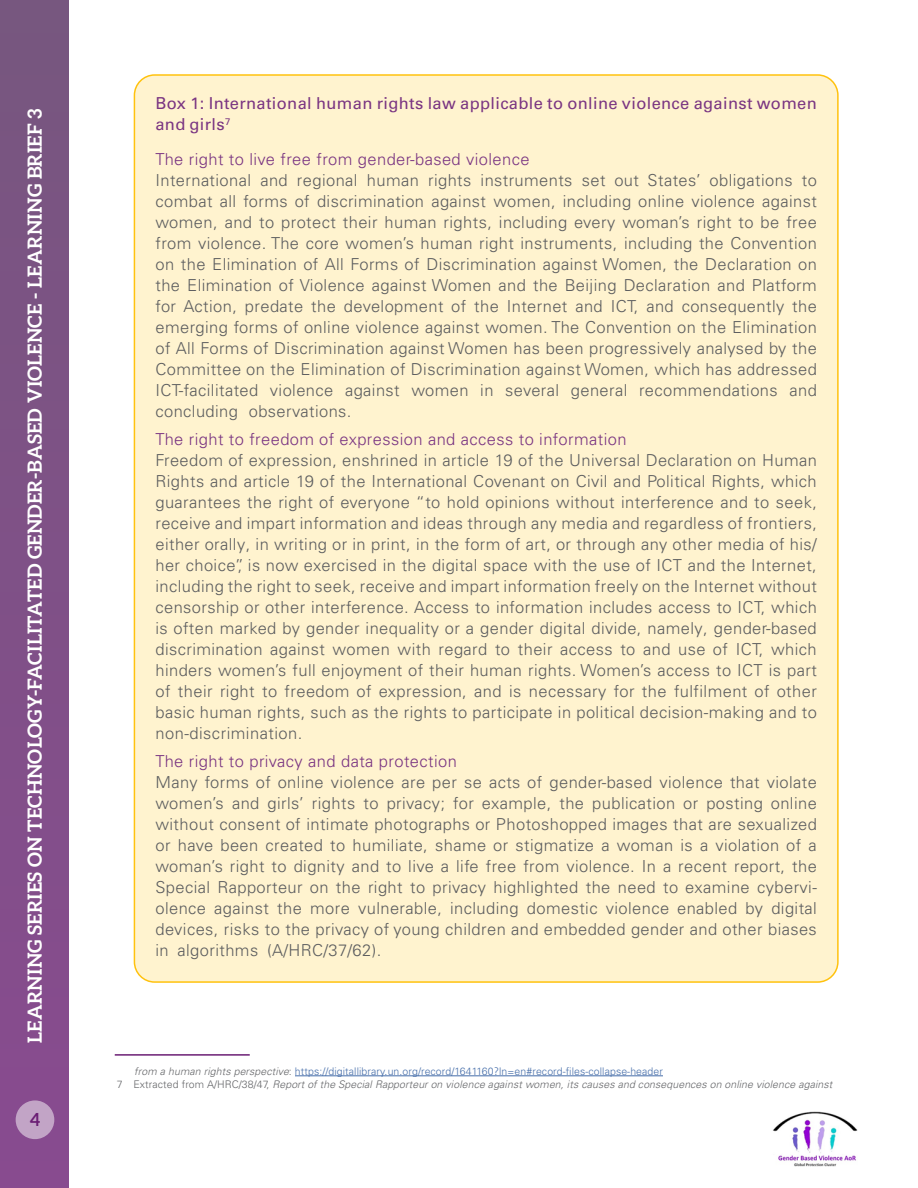
<style>
.page{position:relative;width:918px;height:1188px;background:#fff}
.page>*{position:absolute;margin:0;border:0;box-sizing:border-box;transform-origin:0 0}
.t1{font:700 19.5px "Aleo";letter-spacing:.01em;color:#fff}
.t2{font:700 18px "Aleo";color:#6b1e74}
.t3{font:300 16.5px/21px "Univers LT Pro 45";letter-spacing:.025em;color:#5c5d5f;text-align:justify}
.t4{font:300 16.5px "Univers LT Pro 45";letter-spacing:.025em;color:#7a3582}
.t5{font:16.5px/21px "Univers LT Pro 55 Roman";letter-spacing:.02em;color:#7a3582}
.t6{font:italic 300 10.5px/13.4px "Univers LT Pro 45";letter-spacing:.01em;color:#656669}
.s1{font-style:normal}
.s2{font-style:normal;color:#456da9}
</style>
<div class="page">
<div style="left:0;top:0;width:68px;height:1188px;background:#7f5187"></div>
<div style="left:16px;top:1100px;width:38px;height:39px;background:#c2a4c6;border-radius:50%"></div>
<img style="left:773px;top:1112px;width:84px;height:55px">
<hr style="left:295px;top:1076px;width:368px;height:1px;background:#456da9">
<hr style="left:115px;top:1054px;width:135px;height:2px;background:#6b1e74">
<div style="left:134px;top:75px;width:704px;height:907px;background:#fff3cf;border-radius:20px"></div>
<p class="t1" style="left:24px;top:1043px;width:936px;rotate:-90deg">LEARNING SERIES ON TECHNOLOGY-FACILITATED GENDER-BASED VIOLENCE - LEARNING BRIEF 3</p>
<p class="t2" style="left:30px;top:1109px;width:12px">4</p>
<p class="t5" style="left:155px;top:93px;width:663px">Box 1: International human rights law applicable to online violence against women and girls<sup>7</sup></p>
<p class="t4" style="left:155px;top:149px;width:376px">The right to live free from gender-based violence</p>
<p class="t3" style="left:155px;top:170px;width:663px">International and regional human rights instruments set out States’ obligations to combat all forms of discrimination against women, including online violence against women, and to protect their human rights, including every woman’s right to be free from violence. The core women’s human right instruments, including the Convention on the Elimination of All Forms of Discrimination against Women, the Declaration on the Elimination of Violence against Women and the Beijing Declaration and Platform for Action, predate the development of the Internet and ICT, and consequently the emerging forms of online violence against women. The Convention on the Elimination of All Forms of Discrimination against Women has been progressively analysed by the Committee on the Elimination of Discrimination against Women, which has addressed ICT-facilitated violence against women in several general recommendations and concluding observations.</p>
<p class="t4" style="left:155px;top:429px;width:473px">The right to freedom of expression and access to information</p>
<p class="t3" style="left:155px;top:449px;width:663px">Freedom of expression, enshrined in article 19 of the Universal Declaration on Human Rights and article 19 of the International Covenant on Civil and Political Rights, which guarantees the right of everyone “to hold opinions without interference and to seek, receive and impart information and ideas through any media and regardless of frontiers, either orally, in writing or in print, in the form of art, or through any other media of his/ her choice”, is now exercised in the digital space with the use of ICT and the Internet, including the right to seek, receive and impart information freely on the Internet without censorship or other interference. Access to information includes access to ICT, which is often marked by gender inequality or a gender digital divide, namely, gender-based discrimination against women with regard to their access to and use of ICT, which hinders women’s full enjoyment of their human rights. Women’s access to ICT is part of their right to freedom of expression, and is necessary for the fulfilment of other basic human rights, such as the rights to participate in political decision-making and to non-discrimination.</p>
<p class="t4" style="left:155px;top:751px;width:303px">The right to privacy and data protection</p>
<p class="t3" style="left:155px;top:771px;width:663px">Many forms of online violence are per se acts of gender-based violence that violate women’s and girls’ rights to privacy; for example, the publication or posting online without consent of intimate photographs or Photoshopped images that are sexualized or have been created to humiliate, shame or stigmatize a woman is a violation of a woman’s right to dignity and to live a life free from violence. In a recent report, the Special Rapporteur on the right to privacy highlighted the need to examine cybervi&shy;olence against the more vulnerable, including domestic violence enabled by digital devices, risks to the privacy of young children and embedded gender and other biases in algorithms (A/HRC/37/62).</p>
<p class="t6" style="left:117px;top:1064px;width:717px;text-indent:17px">from a human rights perspective<span class="s1">:</span> <span class="s2">https://digitallibrary.un.org/record/1641160?ln=en#record-files-collapse-header<br></span><span class="s1">7 Extracted from A/HRC/38/47,</span> Report of the Special Rapporteur on violence against women, its causes and consequences on online violence against</p>
</div>
